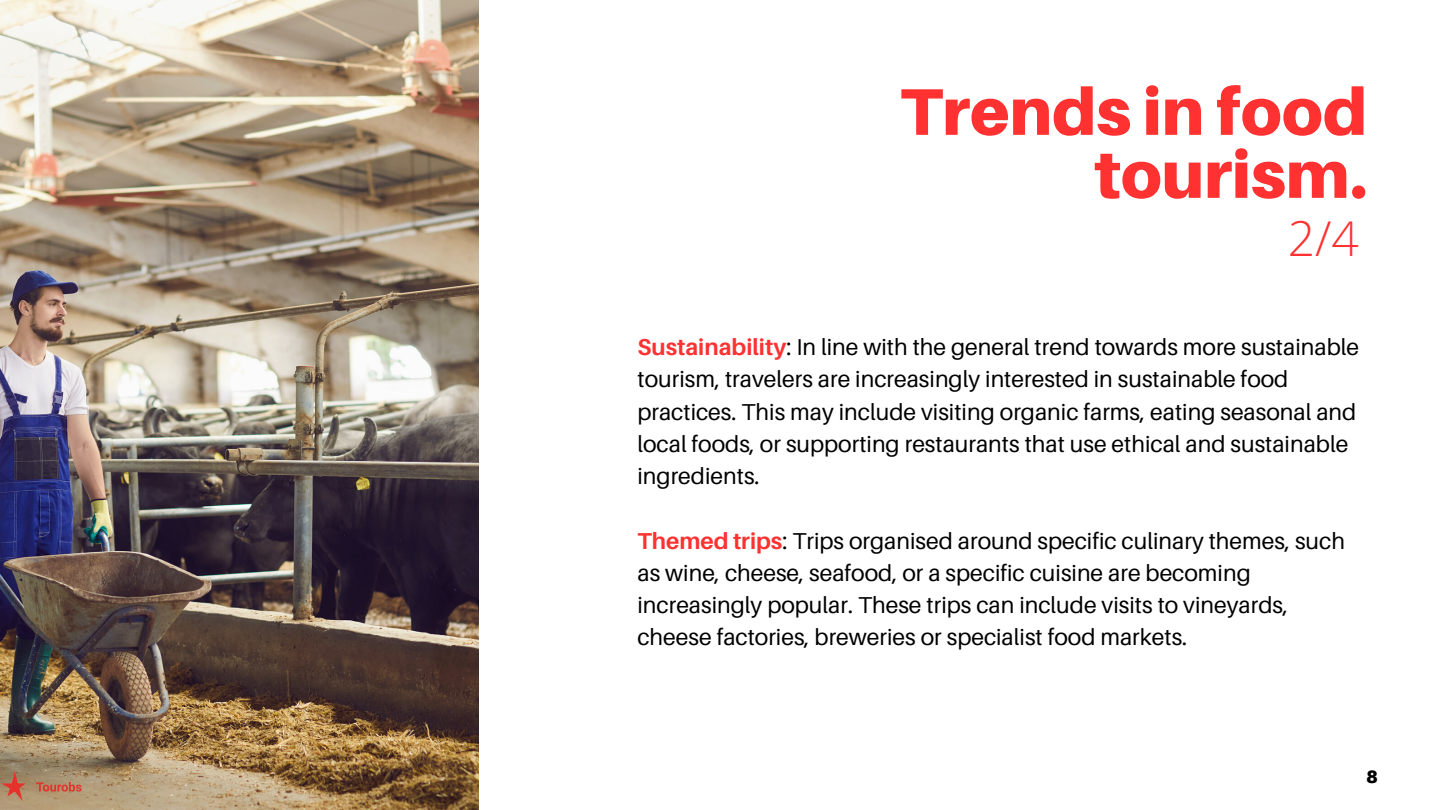
<style>
.page{position:relative;width:1440px;height:810px;background:#fff}
.page>*{position:absolute;margin:0;border:0;box-sizing:border-box;transform-origin:0 0}
.t1{font:900 66px/63px "Aileron";color:#ff3131;text-align:right}
.t2{font:300 48px "Open Sans";color:#ff3131}
.t3{font:23px/32.2px "Aileron";color:#000}
.t4{font:900 18px "Aileron";color:#000}
.s1{font-weight:700;color:#ff3131}
</style>
<div class="page">
<img style="left:0;top:0;width:478px;height:810px">
<img style="left:0;top:764px;width:94px;height:46px">
<p class="t1" style="left:900px;top:79px;width:468px">Trends in food tourism.</p>
<p class="t2" style="left:1288px;top:205px;width:73px">2/4</p>
<p class="t3" style="left:637px;top:331px;width:723px"><span class="s1">Sustainability</span>: In line with the general trend towards more sustainable tourism, travelers are increasingly interested in sustainable food practices. This may include visiting organic farms, eating seasonal and local foods, or supporting restaurants that use ethical and sustainable ingredients.</p>
<p class="t3" style="left:637px;top:524px;width:709px"><span class="s1">Themed trips</span>: Trips organised around specific culinary themes, such as wine, cheese, seafood, or a specific cuisine are becoming increasingly popular. These trips can include visits to vineyards, cheese factories, breweries or specialist food markets.</p>
<p class="t4" style="left:1366px;top:765px;width:13px">8</p>
</div>
